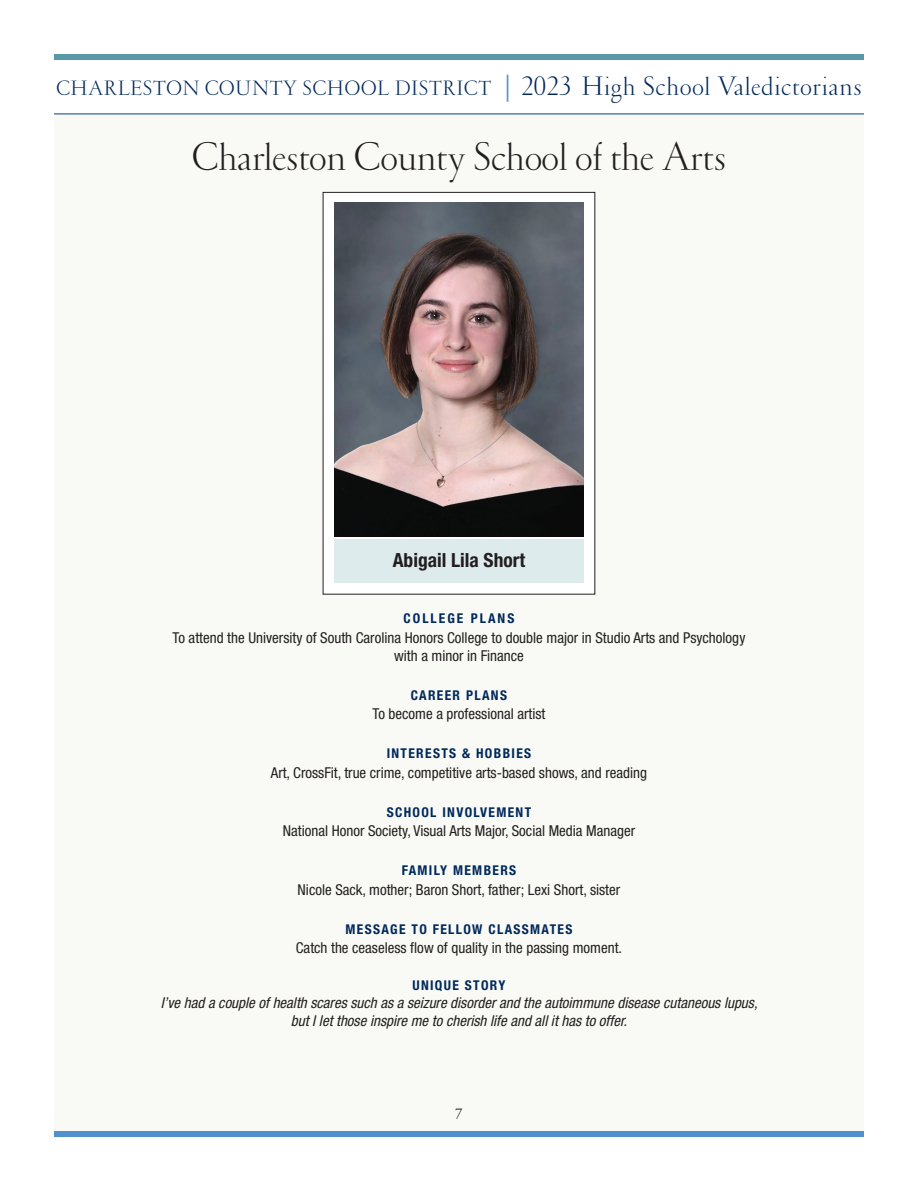
<style>
.page{position:relative;width:918px;height:1188px;background:#fff}
.page>*{position:absolute;margin:0;border:0;box-sizing:border-box;transform-origin:0 0}
.t1{font:300 40.5px "Garamond";color:#231f20}
.t2{font:300 21px "Garamond";letter-spacing:.035em;color:#00295c}
.t3{font:700 condensed 19.5px "Helvetica Neue";color:#231f20}
.t4{font:condensed 15px/18px "Helvetica Neue";color:#231f20;text-align:center}
.t5{font:italic condensed 15px/18px "Helvetica Neue";color:#231f20;text-align:center}
.t6{font:15px "Adobe Garamond";color:#231f20}
.t7{font:700 condensed 13.5px "Helvetica Neue";letter-spacing:.1em;color:#00295c}
.t8{font:700 condensed 13.5px "Helvetica Neue";letter-spacing:.15em;color:#00295c}
.s1{font-family:"Adobe Garamond";font-weight:400;font-size:27px;color:#5090cc}
.s2{font-size:27px}
</style>
<div class="page">
<div style="left:54px;top:114px;width:810px;height:1020px;background:#f9faf6"></div>
<hr style="left:54px;top:114px;width:810px;height:1px;background:#054286">
<div style="left:323px;top:193px;width:271px;height:401px;background:#fff"></div>
<img style="left:334px;top:203px;width:250px;height:333px">
<div style="left:334px;top:540px;width:249px;height:43px;background:#deebed"></div>
<div style="left:54px;top:1131px;width:810px;height:6px;background:#5090cc"></div>
<div style="left:54px;top:54px;width:810px;height:6px;background:#5799a6"></div>
<h2 class="t2" style="left:56px;top:81px;width:807px">CHARLESTON COUNTY SCHOOL DISTRICT <span class="s1">|</span> <span class="s2">2023 High School Valedictorians</span></h2>
<h1 class="t1" style="left:192px;top:142px;width:535px">Charleston County School of the Arts</h1>
<h3 class="t3" style="left:393px;top:553px;width:134px">Abigail Lila Short</h3>
<p class="t8" style="left:404px;top:613px;width:112px">COLLEGE PLANS</p>
<p class="t4" style="left:173px;top:630px;width:574px">To attend the University of South Carolina Honors College to double major in Studio Arts and Psychology with a minor in Finance</p>
<p class="t7" style="left:411px;top:690px;width:98px">CAREER PLANS</p>
<p class="t4" style="left:373px;top:706px;width:174px">To become a professional artist</p>
<p class="t7" style="left:387px;top:748px;width:146px">INTERESTS &amp; HOBBIES</p>
<p class="t4" style="left:271px;top:765px;width:378px">Art, CrossFit, true crime, competitive arts-based shows, and reading</p>
<p class="t7" style="left:387px;top:807px;width:146px">SCHOOL INVOLVEMENT</p>
<p class="t4" style="left:283px;top:823px;width:354px">National Honor Society, Visual Arts Major, Social Media Manager</p>
<p class="t7" style="left:402px;top:865px;width:116px">FAMILY MEMBERS</p>
<p class="t4" style="left:298px;top:882px;width:324px">Nicole Sack, mother; Baron Short, father; Lexi Short, sister</p>
<p class="t7" style="left:346px;top:924px;width:228px">MESSAGE TO FELLOW CLASSMATES</p>
<p class="t4" style="left:296px;top:940px;width:328px">Catch the ceaseless flow of quality in the passing moment.</p>
<p class="t7" style="left:412px;top:981px;width:95px">UNIQUE STORY</p>
<p class="t5" style="left:161px;top:995px;width:601px">I’ve had a couple of health scares such as a seizure disorderand the autoimmune disease cutaneous lupus, but Ilet those inspire me to cherish life and allit has to offer.</p>
<p class="t6" style="left:455px;top:1107px;width:9px">7</p>
</div>
